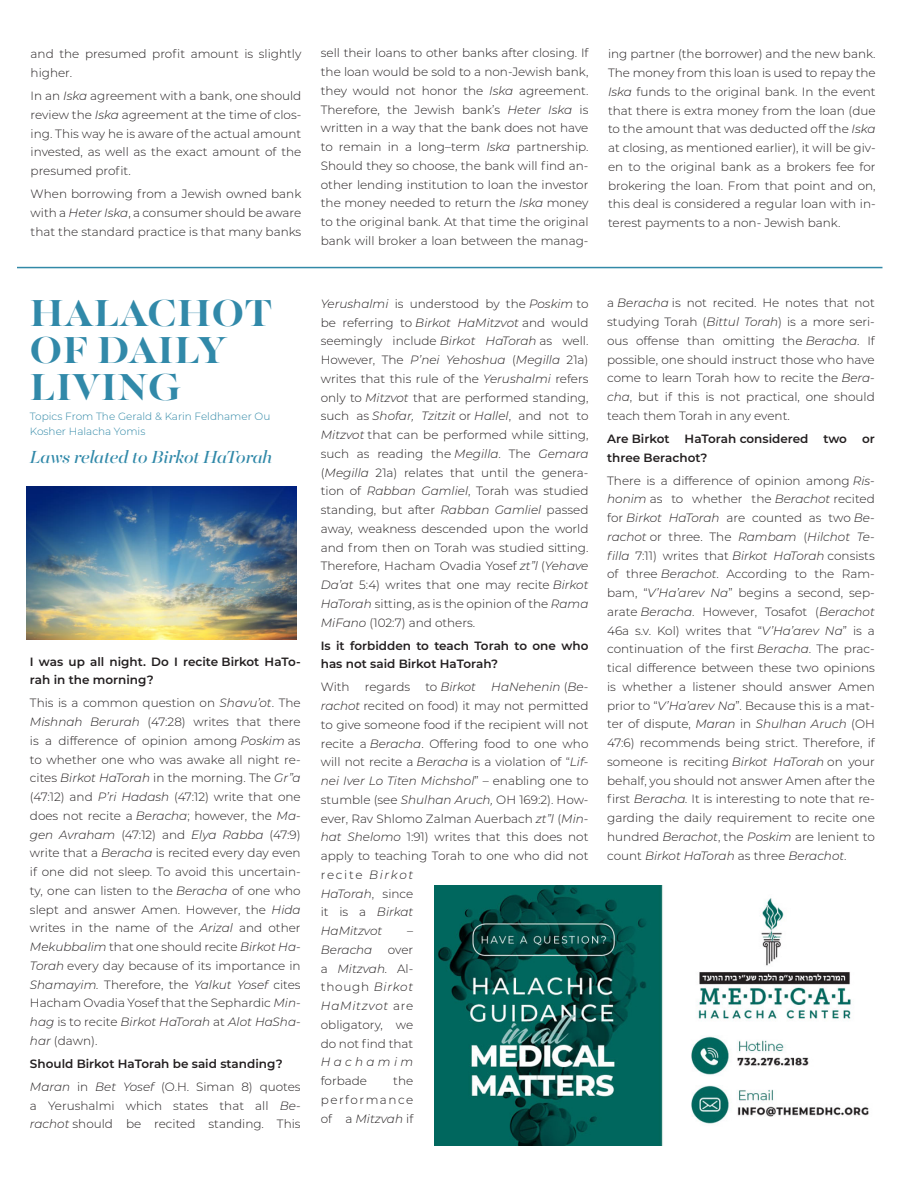
<style>
.page{position:relative;width:918px;height:1188px;background:#fff}
.page>*{position:absolute;margin:0;border:0;box-sizing:border-box;transform-origin:0 0}
.Headline{font:700 41.85px/37.2px "Majesti Banner";letter-spacing:.02em;color:#3189a9}
.subtitle{font:italic 19.5px "Majesti Banner";letter-spacing:-.02em;color:#3189a9}
.paragraph{font:300 12px/18.8px "Montserrat";color:#231f20;text-align:justify}
.paragraph-2{font:600 12px/18.8px "Montserrat";color:#231f20}
.paragraph-3{font:italic 300 12px "Montserrat";color:#231f20}
.paragraph-4{font:300 10.5px/15px "Montserrat";color:#3289a7}
.s1{font-style:italic}
.s2{font-style:normal}
</style>
<div class="page">
<img style="left:27px;top:486px;width:270px;height:154px">
<hr style="left:17px;top:267px;width:865px;height:1px;background:#3289a7">
<img style="left:435px;top:886px;width:434px;height:260px">
<p class="paragraph" style="left:31px;top:44px;width:272px">and the presumed profit amount is slightly higher.</p>
<p class="paragraph" style="left:31px;top:86px;width:272px">In an <span class="s1">Iska</span> agreement with a bank, one should review the <span class="s1">Iska</span> agreement at the time of clos&shy;ing. This way he is aware of the actual amount invested, as well as the exact amount of the presumed profit.</p>
<p class="paragraph" style="left:31px;top:184px;width:272px">When borrowing from a Jewish owned bank with a <span class="s1">Heter Iska</span>, a consumer should be aware that the standard practice is that many banks</p>
<p class="paragraph" style="left:321px;top:43px;width:269px">sell their loans to other banks after closing. If the loan would be sold to a non-Jewish bank, they would not honor the <span class="s1">Iska</span> agreement.<br>Therefore, the Jewish bank’s <span class="s1">Heter Iska</span> is written in a way that the bank does not have to remain in a long–term <span class="s1">Iska</span> partnership.<br>Should they so choose, the bank will find an&shy;other lending institution to loan the investor the money needed to return the <span class="s1">Iska</span> money to the original bank. At that time the original bank will broker a loan between the manag-</p>
<p class="paragraph" style="left:608px;top:44px;width:269px">ing partner (the borrower) and the new bank.<br>The money from this loan is used to repay the <span class="s1">Iska</span> funds to the original bank. In the event that there is extra money from the loan (due to the amount that was deducted off the <span class="s1">Iska </span>at closing, as mentioned earlier), it will be giv&shy;en to the original bank as a brokers fee for brokering the loan. From that point and on, this deal is considered a regular loan with in&shy;terest payments to a non- Jewish bank.</p>
<p class="Headline" style="left:30px;top:297px;width:244px">HALACHOT<br>OF DAILY<br>LIVING</p>
<p class="paragraph-4" style="left:30px;top:408px;width:242px">Topics From The Gerald &amp; Karin Feldhamer Ou<br>Kosher Halacha Yomis</p>
<p class="subtitle" style="left:30px;top:444px;width:244px">Laws related to Birkot HaTorah</p>
<p class="paragraph-2" style="left:30px;top:651px;width:272px">I was up all night. Do I recite Birkot HaTo&shy;rah in the morning?</p>
<p class="paragraph" style="left:30px;top:693px;width:272px">This is a common question on <span class="s1">Shavu’ot</span>. The <span class="s1">Mishnah Berurah</span> (47:28) writes that there is a difference of opinion among <span class="s1">Poskim</span> as to whether one who was awake all night re&shy;cites <span class="s1">Birkot HaTorah</span> in the morning. The <span class="s1">Gr”a </span>(47:12) and <span class="s1">P’ri Hadash</span> (47:12) write that one does not recite a <span class="s1">Beracha</span>; however, the <span class="s1">Ma&shy;gen Avraham</span> (47:12) and <span class="s1">Elya Rabba</span> (47:9) write that a <span class="s1">Beracha</span> is recited every day even if one did not sleep. To avoid this uncertain&shy;ty, one can listen to the <span class="s1">Beracha</span> of one who slept and answer Amen. However, the <span class="s1">Hida </span>writes in the name of the <span class="s1">Arizal</span> and other <span class="s1">Mekubbalim</span> that one should recite <span class="s1">Birkot Ha-Torah</span> every day because of its importance in <span class="s1">Shamayim.</span> Therefore, the <span class="s1">Yalkut Yosef</span> cites Hacham Ovadia Yosef that the Sephardic <span class="s1">Min&shy;hag</span> is to recite <span class="s1">Birkot HaTorah</span> at <span class="s1">Alot HaSha&shy;har</span> (dawn).</p>
<p class="paragraph-2" style="left:30px;top:1054px;width:254px">Should Birkot HaTorah be said standing?</p>
<p class="paragraph" style="left:30px;top:1077px;width:272px"><span class="s1">Maran</span> in <span class="s1">Bet Yosef</span> (O.H. Siman 8) quotes a Yerushalmi which states that all <span class="s1">Be&shy;rachot</span> should be recited standing. This</p>
<p class="paragraph" style="left:321px;top:294px;width:269px"><span class="s1">Yerushalmi</span> is understood by the <span class="s1">Poskim</span> to be referring to <span class="s1">Birkot HaMitzvot</span> and would seemingly include <span class="s1">Birkot HaTorah</span> as well.<br>However, The <span class="s1">P’nei Yehoshua</span> (<span class="s1">Megilla</span> 21a) writes that this rule of the <span class="s1">Yerushalmi</span> refers only to <span class="s1">Mitzvot</span> that are performed standing, such as <span class="s1">Shofar, Tzitzit</span> or <span class="s1">Hallel</span>, and not to <span class="s1">Mitzvot</span> that can be performed while sitting, such as reading the <span class="s1">Megilla</span>. The <span class="s1">Gemara </span>(<span class="s1">Megilla</span> 21a) relates that until the genera&shy;tion of <span class="s1">Rabban Gamliel</span>, Torah was studied standing, but after <span class="s1">Rabban Gamliel</span> passed away, weakness descended upon the world and from then on Torah was studied sitting.<br>Therefore, Hacham Ovadia Yosef <span class="s1">zt”l</span> (<span class="s1">Yehave Da’at</span> 5:4) writes that one may recite <span class="s1">Birkot HaTorah</span> sitting, as is the opinion of the <span class="s1">Rama MiFano</span> (102:7) and others.</p>
<p class="paragraph-2" style="left:321px;top:636px;width:269px">Is it forbidden to teach Torah to one who has not said Birkot HaTorah?</p>
<p class="paragraph" style="left:321px;top:677px;width:30px">With</p>
<p class="paragraph" style="left:365px;top:677px;width:47px">regards</p>
<p class="paragraph-3" style="left:425px;top:679px;width:52px"><span class="s2">to</span> Birkot</p>
<p class="paragraph" style="left:321px;top:677px;width:269px;text-align:left;text-indent:170px"><span class="s1">HaNehenin</span> (<span class="s1">Be&shy;rachot</span> recited on food) it may not permitted to give someone food if the recipient will not recite a <span class="s1">Beracha</span>. Offering food to one who will not recite a <span class="s1">Beracha</span> is a violation of “<span class="s1">Lif&shy;nei Iver Lo Titen Michshol</span>” – enabling one to stumble (see <span class="s1">Shulhan Aruch,</span> OH 169:2). How&shy;ever, Rav Shlomo Zalman Auerbach <span class="s1">zt”l</span> (<span class="s1">Min&shy;hat Shelomo</span> 1:91) writes that this does not apply to teaching Torah to one who did not recite <span class="s1">Birkot<br>HaTorah</span>, since<br>it is a <span class="s1">Birkat<br>HaMitzvot</span></p>
<p class="paragraph" style="left:407px;top:921px;width:7px">–</p>
<p class="paragraph-3" style="left:321px;top:942px;width:53px">Beracha</p>
<p class="paragraph" style="left:321px;top:940px;width:94px;text-indent:67px">over a <span class="s1">Mitzvah.</span> Al&shy;though <span class="s1">Birkot HaMitzvot</span> are obligatory, we do not find that <span class="s1">Hachamim </span>forbade</p>
<p class="paragraph" style="left:321px;top:1071px;width:94px;text-indent:72px">the performance of a <span class="s1">Mitzvah</span> if</p>
<p class="paragraph" style="left:607px;top:293px;width:269px">a <span class="s1">Beracha</span> is not recited. He notes that not studying Torah (<span class="s1">Bittul Torah</span>) is a more seri&shy;ous offense than omitting the <span class="s1">Beracha</span>. If possible, one should instruct those who have come to learn Torah how to recite the <span class="s1">Bera&shy;cha</span>, but if this is not practical, one should teach them Torah in any event.</p>
<p class="paragraph-2" style="left:607px;top:429px;width:269px">Are Birkot HaTorah considered two or three Berachot?</p>
<p class="paragraph" style="left:607px;top:471px;width:269px">There is a difference of opinion among <span class="s1">Ris&shy;honim</span> as to whether the <span class="s1">Berachot</span> recited for <span class="s1">Birkot HaTorah</span> are counted as two <span class="s1">Be&shy;rachot</span> or three. The <span class="s1">Rambam</span> (<span class="s1">Hilchot Te&shy;filla</span> 7:11) writes that <span class="s1">Birkot HaTorah</span> consists of three <span class="s1">Berachot</span>. According to the Ram&shy;bam, “<span class="s1">V’Ha’arev Na</span>” begins a second, sep&shy;arate <span class="s1">Beracha</span>. However, Tosafot (<span class="s1">Berachot </span>46a s.v. Kol) writes that “<span class="s1">V’Ha’arev Na</span>” is a continuation of the first <span class="s1">Beracha</span>. The prac&shy;tical difference between these two opinions is whether a listener should answer Amen prior to “<span class="s1">V’Ha’arev Na</span>”. Because this is a mat&shy;ter of dispute, <span class="s1">Maran</span> in <span class="s1">Shulhan Aruch</span> (OH 47:6) recommends being strict. Therefore, if someone is reciting <span class="s1">Birkot HaTorah</span> on your behalf, you should not answer Amen after the first <span class="s1">Beracha.</span> It is interesting to note that re&shy;garding the daily requirement to recite one hundred <span class="s1">Berachot</span>, the <span class="s1">Poskim</span> are lenient to count <span class="s1">Birkot HaTorah</span> as three <span class="s1">Berachot</span>.</p>
</div>
